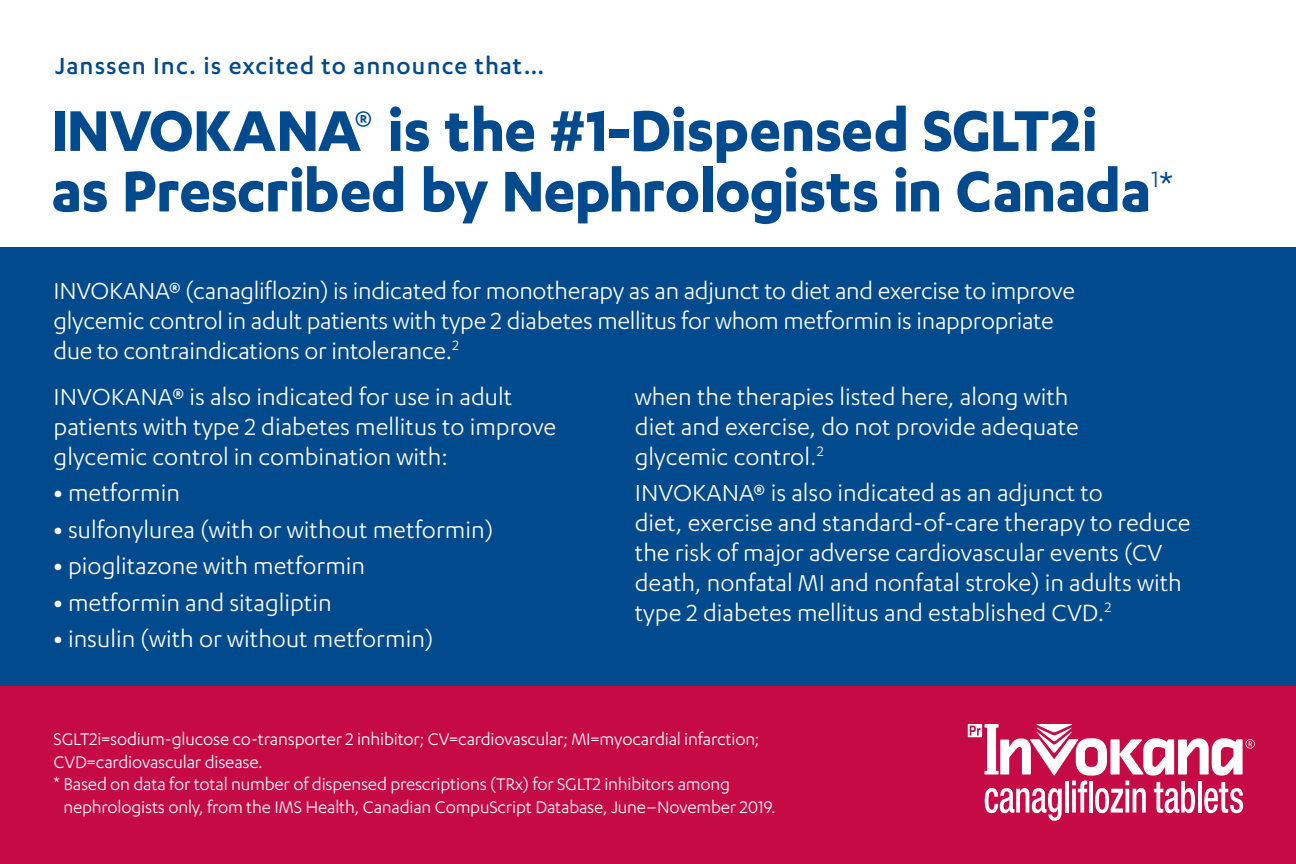
<style>
.page{position:relative;width:1296px;height:864px;background:#fff}
.page>*{position:absolute;margin:0;border:0;box-sizing:border-box;transform-origin:0 0}
.t1{font:66.6px/60.6px "Advocate Sans Bold";letter-spacing:-.02em;color:#004a8d}
.t2{font:27px/30px "Advocate Sans Regular";color:#fff}
.t3{font:27px "Advocate Sans Medium";letter-spacing:.04em;color:#004a8d}
.t4{font:25.8px "Advocate Sans Regular";color:#004a8d}
.t5{font:19.5px "Advocate Sans Regular";letter-spacing:-.01em;color:#fff}
.s1{font-size:44.1px}
.s2{font-family:"Advocate Sans Bold"}
</style>
<div class="page">
<div style="left:0;top:247px;width:1296px;height:442px;background:#004a8d"></div>
<div style="left:0;top:687px;width:1296px;height:177px;background:#c60a45"></div>
<svg style="left:968px;top:724px;width:287px;height:97px"></svg>
<p class="t3" style="left:55px;top:51px;width:491px">Janssen Inc. is excited to announce that…</p>
<h1 class="t1" style="left:51px;top:98px;width:1102px">INVOKANA<sup>®</sup> is the #1-Dispensed SGLT2i as Prescribed by Nephrologists in Canada</h1>
<p class="t4" style="left:1152px;top:165px;width:24px">1<span class="s1">*</span></p>
<p class="t2" style="left:54px;top:275px;width:1023px">INVOKANA® (canagliflozin) is indicated for monotherapy as an adjunct to diet and exercise to improve glycemic control in adult patients with type 2 diabetes mellitus for whom metformin is inappropriate due to contraindications or intolerance.<sup>2</sup></p>
<p class="t2" style="left:54px;top:381px;width:504px">INVOKANA® is also indicated for use in adult patients with type 2 diabetes mellitus to improve glycemic control in combination with:</p>
<p class="t2" style="left:54px;top:478px;width:128px"><span class="s2">•</span> metformin</p>
<p class="t2" style="left:54px;top:514px;width:441px"><span class="s2">•</span> sulfonylurea (with or without metformin)</p>
<p class="t2" style="left:54px;top:550px;width:313px"><span class="s2">•</span> pioglitazone with metformin</p>
<p class="t2" style="left:54px;top:587px;width:280px"><span class="s2">•</span> metformin and sitagliptin</p>
<p class="t2" style="left:54px;top:623px;width:381px"><span class="s2">•</span> insulin (with or without metformin)</p>
<p class="t2" style="left:635px;top:381px;width:446px">when the therapies listed here, along with diet and exercise, do not provide adequate glycemic control.<sup>2</sup></p>
<p class="t2" style="left:635px;top:478px;width:557px">INVOKANA® is also indicated as an adjunct to<br>diet, exercise and standard-of-care therapy to reduce the risk of major adverse cardiovascular events (CV death, nonfatal MI and nonfatal stroke) in adults with type 2 diabetes mellitus and established CVD.<sup>2</sup></p>
<p class="t5" style="left:54px;top:728px;width:708px">SGLT2i=sodium-glucose co-transporter 2 inhibitor; CV=cardiovascular; MI=myocardial infarction;</p>
<p class="t5" style="left:54px;top:751px;width:211px">CVD=cardiovascular disease.</p>
<p class="t5" style="left:54px;top:773px;width:678px">* Based on data for total number of dispensed prescriptions (TRx) for SGLT2 inhibitors among</p>
<p class="t5" style="left:63px;top:796px;width:714px">nephrologists only, from the IMS Health, Canadian CompuScript Database, June–November 2019.</p>
</div>
